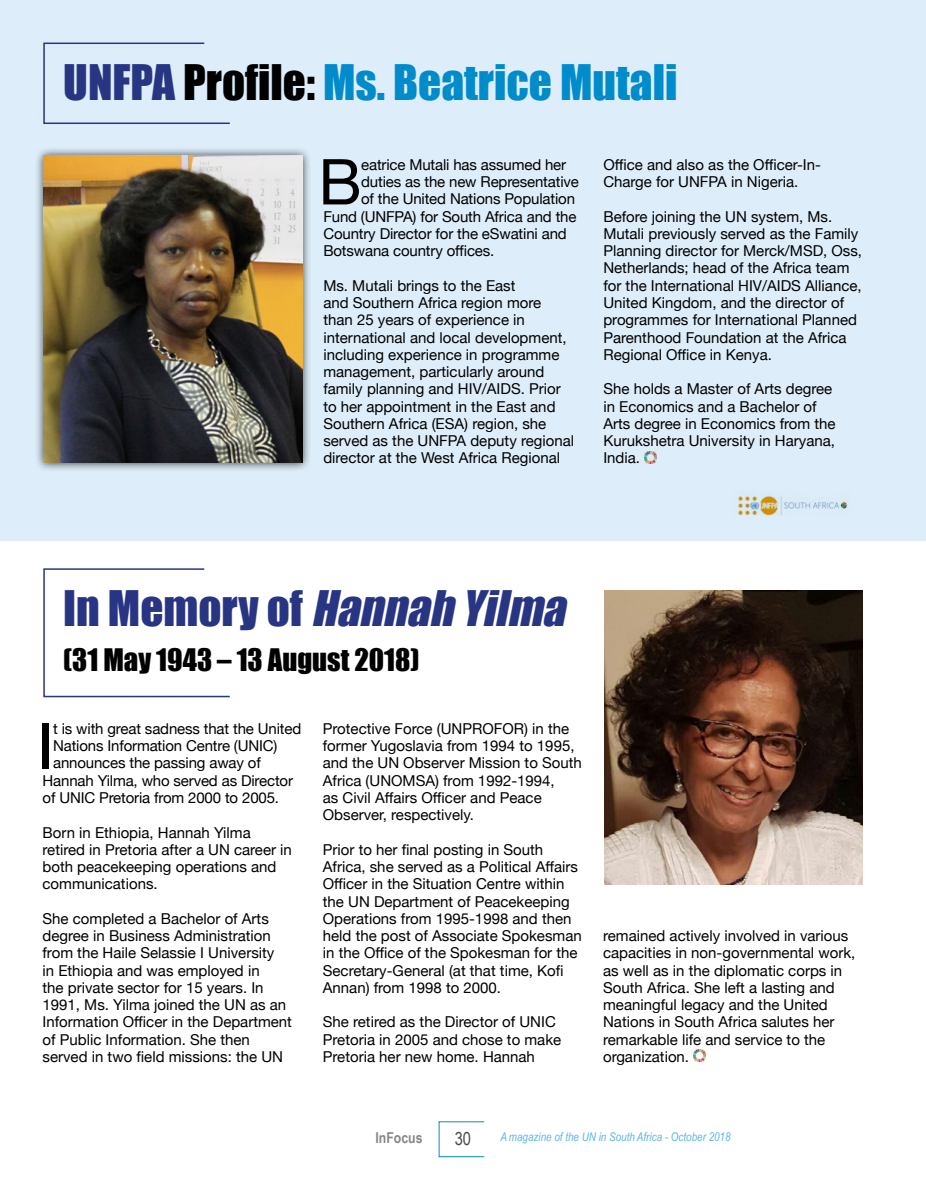
<style>
.page{position:relative;width:926px;height:1198px;background:#fff}
.page>*{position:absolute;margin:0;border:0;box-sizing:border-box;transform-origin:0 0}
.t1{font:63.3px "Helvetica Neue";color:#000}
.t2{font:45px "Impact";color:#008bcb}
.t3{font:italic 45px "Impact";color:#283583}
.t4{font:28.5px "Impact";color:#000}
.t5{font:18px "Arial Narrow";color:#4a4a49}
.t6{font:15px/17.2px "Helvetica Neue";color:#000}
.t7{font:700 15px "Arial Narrow";color:#878787}
.t8{font:italic 12px "Arial Narrow";color:#5cb6e2}
.s1{color:#283583}
.s2{color:#000}
.s3{font-style:normal}
</style>
<div class="page">
<div style="left:0;top:0;width:925px;height:540px;background:#ddedf9"></div>
<svg style="left:43px;top:42px;width:187px;height:82px"></svg>
<svg style="left:43px;top:568px;width:187px;height:130px"></svg>
<svg style="left:644px;top:451px;width:12px;height:12px"></svg>
<svg style="left:693px;top:1049px;width:12px;height:12px"></svg>
<div style="left:34px;top:146px;width:277px;height:326px;background:#000;opacity:.75"></div>
<img style="left:43px;top:156px;width:259px;height:307px">
<img style="left:737px;top:495px;width:111px;height:21px">
<img style="left:604px;top:590px;width:257px;height:294px">
<h2 class="t2" style="left:63px;top:48px;width:615px"><span class="s1">UNFPA</span> <span class="s2">Profile:</span> Ms. Beatrice Mutali</h2>
<h1 class="t1" style="left:318px;top:136px;width:45px">B</h1>
<p class="t6" style="left:361px;top:157px;width:206px">eatrice Mutali has assumed her</p>
<p class="t6" style="left:361px;top:174px;width:219px">duties as the new Representative</p>
<p class="t6" style="left:361px;top:191px;width:215px">of the United Nations Population</p>
<p class="t6" style="left:323px;top:208px;width:254px">Fund (UNFPA) for South Africa and the</p>
<p class="t6" style="left:323px;top:226px;width:245px">Country Director for the eSwatini and</p>
<p class="t6" style="left:323px;top:243px;width:172px">Botswana country offices.</p>
<p class="t6" style="left:323px;top:277px;width:252px">Ms. Mutali brings to the East<br>and Southern Africa region more than 25 years of experience in international and local development, including experience in programme management, particularly around family planning and HIV/AIDS. Prior to her appointment in the East and Southern Africa (ESA) region, she served as the UNFPA deputy regional director at the West Africa Regional</p>
<p class="t6" style="left:603px;top:157px;width:219px">Office and also as the Officer-In-<br>Charge for UNFPA in Nigeria.</p>
<p class="t6" style="left:603px;top:208px;width:260px">Before joining the UN system, Ms.<br>Mutali previously served as the Family Planning director for Merck/MSD, Oss, Netherlands; head of the Africa team for the International HIV/AIDS Alliance, United Kingdom, and the director of programmes for International Planned Parenthood Foundation at the Africa Regional Office in Kenya.</p>
<p class="t6" style="left:603px;top:381px;width:234px">She holds a Master of Arts degree in Economics and a Bachelor of<br>Arts degree in Economics from the<br>Kurukshetra University in Haryana,<br>India.</p>
<h2 class="t3" style="left:63px;top:573px;width:516px"><span class="s3">I n M e m o r y o f</span> HannahYilma</h2>
<h3 class="t4" style="left:63px;top:637px;width:357px">(31 May 1943 – 13 August 2018)</h3>
<h1 class="t1" style="left:37px;top:700px;width:18px">I</h1>
<p class="t6" style="left:53px;top:720px;width:249px">t is with great sadness that the United</p>
<p class="t6" style="left:53px;top:738px;width:226px">Nations Information Centre (UNIC)</p>
<p class="t6" style="left:53px;top:755px;width:209px">announces the passing away of</p>
<p class="t6" style="left:43px;top:772px;width:252px">Hannah Yilma, who served as Director</p>
<p class="t6" style="left:43px;top:789px;width:238px">of UNIC Pretoria from 2000 to 2005.</p>
<p class="t6" style="left:43px;top:824px;width:251px">Born in Ethiopia, Hannah Yilma retired in Pretoria after a UN career in both peacekeeping operations and communications.</p>
<p class="t6" style="left:43px;top:910px;width:251px">She completed a Bachelor of Arts degree in Business Administration from the Haile Selassie I University<br>in Ethiopia and was employed in<br>the private sector for 15 years. In 1991, Ms. Yilma joined the UN as an Information Officer in the Department of Public Information. She then served in two field missions: the UN</p>
<p class="t6" style="left:323px;top:720px;width:260px">Protective Force (UNPROFOR) in the former Yugoslavia from 1994 to 1995, and the UN Observer Mission to South Africa (UNOMSA) from 1992-1994,<br>as Civil Affairs Officer and Peace Observer, respectively.</p>
<p class="t6" style="left:323px;top:841px;width:260px">Prior to her final posting in South Africa, she served as a Political Affairs Officer in the Situation Centre within the UN Department of Peacekeeping Operations from 1995-1998 and then held the post of Associate Spokesman in the Office of the Spokesman for the Secretary-General (at that time, Kofi Annan) from 1998 to 2000.</p>
<p class="t6" style="left:323px;top:1014px;width:240px">She retired as the Director of UNIC<br>Pretoria in 2005 and chose to make<br>Pretoria her new home. Hannah</p>
<p class="t6" style="left:603px;top:927px;width:253px">remained actively involved in various capacities in non-governmental work, as well as in the diplomatic corps in South Africa. She left a lasting and meaningful legacy and the United Nations in South Africa salutes her remarkable life and service to the organization.</p>
<p class="t7" style="left:375px;top:1126px;width:49px">InFocus</p>
<p class="t5" style="left:454px;top:1125px;width:18px">30</p>
<p class="t8" style="left:500px;top:1128px;width:232px">A magazine of the UN in South Africa - October 2018</p>
</div>
